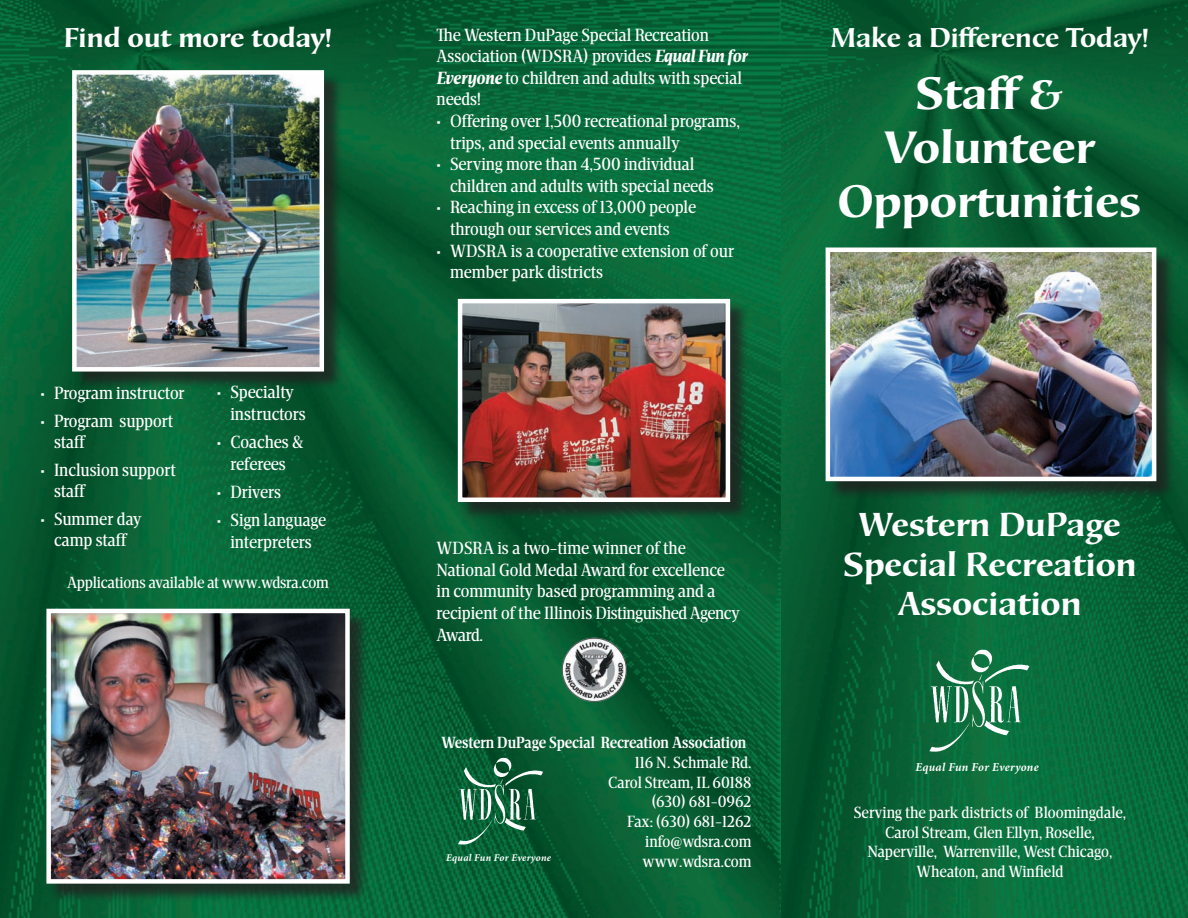
<style>
.page{position:relative;width:1188px;height:918px;background:#fff}
.page>*{position:absolute;margin:0;border:0;box-sizing:border-box;transform-origin:0 0}
.t1{font:700 45px/54px "Bouwsma Text";color:#fff;text-align:center}
.t2{font:700 33px/39.6px "Bouwsma Text";color:#fff;text-align:center}
.t3{font:600 27px "Bouwsma Text";color:#fff}
.t4{font:700 27px "Bouwsma Text";color:#fff}
.t5{font:500 18px/21.6px "Apud";color:#fff}
.t6{font:500 16.5px/19.8px "Apud";color:#fff;text-align:center}
.t7{font:700 16.5px "Apud";letter-spacing:-.01em;color:#fff}
.t8{font:italic 700 12px "Minion Pro";color:#fff}
.t9{font:italic 700 10.2px "Minion Pro";color:#fff}
.s1{font-weight:900;font-style:italic}
</style>
<div class="page">
<img style="left:0;top:0;width:781px;height:918px">
<img style="left:781px;top:0;width:407px;height:918px">
<div style="left:74px;top:72px;width:269px;height:318px;background:#231f20;opacity:.75"></div>
<img style="left:77px;top:75px;width:242px;height:292px">
<div style="left:72px;top:70px;width:252px;height:302px;border:4px solid #fff"></div>
<div style="left:49px;top:611px;width:319px;height:292px;background:#231f20;opacity:.75"></div>
<img style="left:51px;top:614px;width:294px;height:265px">
<div style="left:46px;top:609px;width:304px;height:275px;border:4px solid #fff"></div>
<div style="left:460px;top:301px;width:289px;height:220px;background:#231f20;opacity:.75"></div>
<img style="left:463px;top:304px;width:262px;height:193px">
<div style="left:458px;top:299px;width:272px;height:203px;border:4px solid #fff"></div>
<div style="left:828px;top:250px;width:347px;height:250px;background:#231f20;opacity:.75"></div>
<img style="left:831px;top:253px;width:320px;height:223px">
<div style="left:826px;top:248px;width:330px;height:233px;border:4px solid #fff"></div>
<svg style="left:929px;top:650px;width:100px;height:102px;background:#35885f"></svg>
<svg style="left:458px;top:758px;width:85px;height:87px;background:#307754"></svg>
<img style="left:556px;top:634px;width:76px;height:71px">
<h3 class="t4" style="left:64px;top:19px;width:270px">Find out more today!</h3>
<p class="t5" style="left:40px;top:383px;width:146px">• Program instructor</p>
<p class="t5" style="left:54px;top:411px;width:121px;line-height:21px;text-indent:-14px">• Program support staff</p>
<p class="t5" style="left:54px;top:459px;width:124px;line-height:21px;text-indent:-14px">• Inclusion support staff</p>
<p class="t5" style="left:40px;top:508px;width:103px;line-height:21px;text-align:center">• Summer day camp staff</p>
<p class="t5" style="left:230px;top:381px;width:77px;text-indent:-14px">• Specialty instructors</p>
<p class="t5" style="left:217px;top:431px;width:88px;text-align:center">• Coaches &amp; referees</p>
<p class="t5" style="left:217px;top:481px;width:66px">• Drivers</p>
<p class="t5" style="left:217px;top:510px;width:111px;text-align:center">• Sign language interpreters</p>
<p class="t6" style="left:67px;top:572px;width:263px">Applications available at www.wdsra.com</p>
<p class="t5" style="left:436px;top:24px;width:313px">The Western DuPage Special Recreation Association (WDSRA) provides <span class="s1">Equal Fun for Everyone</span> to children and adults with special needs!</p>
<p class="t5" style="left:450px;top:110px;width:292px;text-indent:-14px">• Offering over 1,500 recreational programs, trips, and special events annually</p>
<p class="t5" style="left:450px;top:153px;width:265px;text-indent:-14px">• Serving more than 4,500 individual children and adults with special needs</p>
<p class="t5" style="left:450px;top:197px;width:248px;text-indent:-14px">• Reaching in excess of 13,000 people through our services and events</p>
<p class="t5" style="left:450px;top:240px;width:286px;text-indent:-14px">• WDSRA is a cooperative extension of our member park districts</p>
<h3 class="t3" style="left:831px;top:20px;width:320px">Make a Difference Today!</h3>
<h1 class="t1" style="left:838px;top:65px;width:305px">Staff &amp;<br>Volunteer<br>Opportunities</h1>
<p class="t5" style="left:436px;top:537px;width:305px">WDSRA is a two-time winner of the National Gold Medal Award for excellence in community based programming and a recipient of the Illinois Distinguished Agency Award.</p>
<p class="t7" style="left:442px;top:733px;width:306px">Western DuPage Special Recreation Association</p>
<p class="t6" style="left:608px;top:752px;width:145px;text-align:right">116 N. Schmale Rd.<br>Carol Stream, IL 60188 (630) 681-0962<br>Fax: (630) 681-1262 info@wdsra.com www.wdsra.com</p>
<p class="t9" style="left:446px;top:851px;width:106px;rotate:-1deg">Equal Fun For Everyone</p>
<h2 class="t2" style="left:843px;top:504px;width:295px">Western DuPage<br>Special Recreation<br>Association</h2>
<p class="t8" style="left:915px;top:760px;width:125px;rotate:-1deg">Equal Fun For Everyone</p>
<p class="t6" style="left:854px;top:803px;width:274px">Serving the park districts of Bloomingdale, Carol Stream, Glen Ellyn, Roselle, Naperville, Warrenville, West Chicago, Wheaton, and Winfield</p>
</div>
